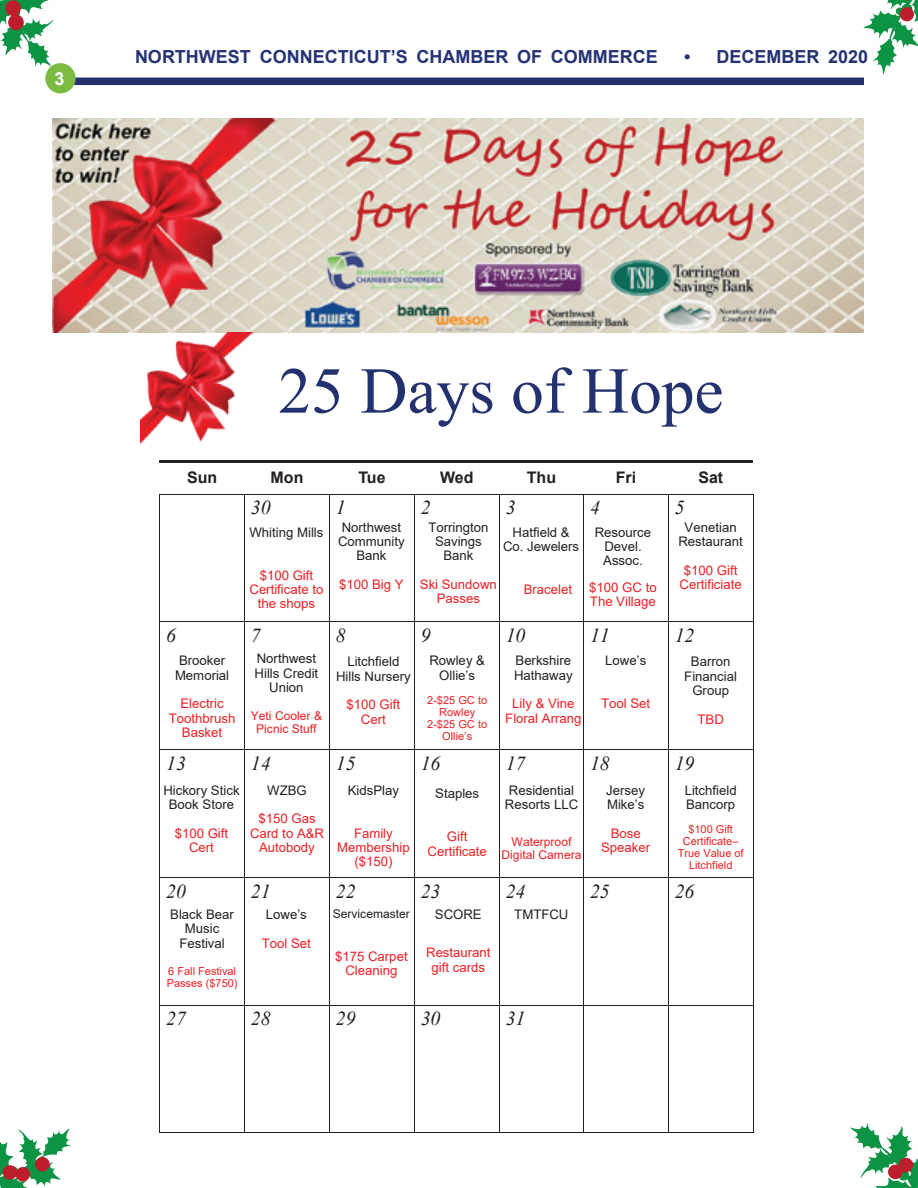
<style>
.page{position:relative;width:918px;height:1188px;background:#fff}
.page>*{position:absolute;margin:0;border:0;box-sizing:border-box;transform-origin:0 0}
.t1{font:65.4px "Times New Roman";color:#24316f}
.t2{font:italic 19.8px "Times New Roman";color:#231f20}
.t3{font:700 18px "Arial";color:#253374}
.t4{font:700 18px "Arial";color:#fff}
.t5{font:700 15.9px "Arial";color:#231f20}
.t6{font:13.2px/14.4px "Arial";color:#231f20;text-align:center}
.t7{font:13.2px/14.4px "Arial";color:#ee1f23;text-align:center}
.t8{font:12px/13px "Arial";color:#ee1f23;text-align:center}
.t9{font:12px "Arial";color:#231f20}
.t10{font:10.95px/12px "Arial";color:#ee1f23;text-align:center}
</style>
<div class="page">
<div style="left:66px;top:78px;width:798px;height:7px;background:#24316c"></div>
<div style="left:45px;top:63px;width:31px;height:30px;background:#7cbb42;border-radius:50%"></div>
<img style="left:53px;top:119px;width:811px;height:214px">
<hr style="left:160px;top:494px;width:1px;height:511px;background:#231f20">
<hr style="left:244px;top:495px;width:1px;height:510px;background:#231f20">
<hr style="left:329px;top:495px;width:1px;height:510px;background:#231f20">
<hr style="left:414px;top:495px;width:1px;height:510px;background:#231f20">
<hr style="left:499px;top:495px;width:1px;height:510px;background:#231f20">
<hr style="left:584px;top:495px;width:1px;height:510px;background:#231f20">
<hr style="left:668px;top:495px;width:1px;height:510px;background:#231f20">
<hr style="left:753px;top:494px;width:1px;height:511px;background:#231f20">
<hr style="left:160px;top:1005px;width:1px;height:128px;background:#231f20">
<hr style="left:244px;top:1006px;width:1px;height:127px;background:#231f20">
<hr style="left:329px;top:1006px;width:1px;height:127px;background:#231f20">
<hr style="left:414px;top:1006px;width:1px;height:127px;background:#231f20">
<hr style="left:499px;top:1006px;width:1px;height:127px;background:#231f20">
<hr style="left:584px;top:1006px;width:1px;height:127px;background:#231f20">
<hr style="left:668px;top:1006px;width:1px;height:127px;background:#231f20">
<hr style="left:753px;top:1005px;width:1px;height:128px;background:#231f20">
<hr style="left:160px;top:460px;width:593px;height:2px;background:#231f20">
<hr style="left:160px;top:494px;width:593px;height:1px;background:#231f20">
<hr style="left:160px;top:621px;width:593px;height:1px;background:#231f20">
<hr style="left:160px;top:749px;width:593px;height:1px;background:#231f20">
<hr style="left:160px;top:877px;width:593px;height:1px;background:#231f20">
<hr style="left:160px;top:1005px;width:593px;height:1px;background:#231f20">
<hr style="left:160px;top:1133px;width:593px;height:1px;background:#231f20">
<img style="left:141px;top:333px;width:113px;height:111px">
<svg style="left:864px;top:0;width:54px;height:74px"></svg>
<div style="left:900px;top:7px;width:14px;height:14px;background:#be1d2c;border-radius:50%"></div>
<svg style="left:0;top:0;width:54px;height:67px"></svg>
<div style="left:5px;top:0;width:16px;height:16px;background:#be1d2c;border-radius:50%"></div>
<div style="left:8px;top:15px;width:16px;height:15px;background:#be1d2c;border-radius:50%"></div>
<svg style="left:0;top:1129px;width:71px;height:59px"></svg>
<div style="left:3px;top:1165px;width:14px;height:15px;background:#be1d2c;border-radius:50%"></div>
<div style="left:16px;top:1167px;width:14px;height:15px;background:#be1d2c;border-radius:50%"></div>
<div style="left:35px;top:1157px;width:15px;height:14px;background:#be1d2c;border-radius:50%"></div>
<svg style="left:850px;top:1123px;width:68px;height:65px"></svg>
<div style="left:899px;top:1158px;width:14px;height:14px;background:#be1d2c;border-radius:50%"></div>
<div style="left:888px;top:1165px;width:15px;height:14px;background:#be1d2c;border-radius:50%"></div>
<h3 class="t4" style="left:55px;top:67px;width:12px">3</h3>
<h3 class="t3" style="left:135px;top:45px;width:524px">NORTHWEST CONNECTICUT’S CHAMBER OF COMMERCE</h3>
<h3 class="t3" style="left:684px;top:45px;width:186px">• DECEMBER 2020</h3>
<h1 class="t1" style="left:278px;top:345px;width:447px">25 Days of Hope</h1>
<p class="t5" style="left:187px;top:467px;width:32px">Sun</p>
<p class="t5" style="left:271px;top:467px;width:34px">Mon</p>
<p class="t5" style="left:358px;top:467px;width:29px">Tue</p>
<p class="t5" style="left:440px;top:467px;width:35px">Wed</p>
<p class="t5" style="left:527px;top:467px;width:31px">Thu</p>
<p class="t5" style="left:616px;top:467px;width:22px">Fri</p>
<p class="t5" style="left:698px;top:467px;width:26px">Sat</p>
<h2 class="t2" style="left:251px;top:494px;width:21px">30</h2>
<h2 class="t2" style="left:336px;top:494px;width:11px">1</h2>
<h2 class="t2" style="left:421px;top:494px;width:11px">2</h2>
<h2 class="t2" style="left:506px;top:494px;width:11px">3</h2>
<h2 class="t2" style="left:590px;top:494px;width:11px">4</h2>
<h2 class="t2" style="left:675px;top:494px;width:11px">5</h2>
<p class="t6" style="left:249px;top:525px;width:75px">Whiting Mills</p>
<p class="t7" style="left:249px;top:568px;width:76px">$100 Gift<br>Certificate to the shops</p>
<p class="t6" style="left:338px;top:520px;width:68px">Northwest<br>Community<br>Bank</p>
<p class="t7" style="left:339px;top:577px;width:66px">$100 Big Y</p>
<p class="t6" style="left:428px;top:520px;width:62px">Torrington<br>Savings<br>Bank</p>
<p class="t7" style="left:420px;top:577px;width:78px">Ski Sundown<br>Passes</p>
<p class="t6" style="left:503px;top:525px;width:78px">Hatfield &amp;<br>Co. Jewelers</p>
<p class="t7" style="left:524px;top:582px;width:50px">Bracelet</p>
<p class="t6" style="left:595px;top:525px;width:58px">Resource<br>Devel.<br>Assoc.</p>
<p class="t7" style="left:589px;top:580px;width:69px;text-align:left">$100 GC to<br>The Village</p>
<p class="t6" style="left:678px;top:520px;width:66px">Venetian<br>Restaurant</p>
<p class="t7" style="left:680px;top:563px;width:64px">$100 Gift<br>Certificiate</p>
<h2 class="t2" style="left:166px;top:621px;width:11px">6</h2>
<h2 class="t2" style="left:251px;top:621px;width:11px">7</h2>
<h2 class="t2" style="left:336px;top:621px;width:11px">8</h2>
<h2 class="t2" style="left:421px;top:621px;width:11px">9</h2>
<h2 class="t2" style="left:506px;top:621px;width:21px">10</h2>
<h2 class="t2" style="left:590px;top:621px;width:21px">11</h2>
<h2 class="t2" style="left:675px;top:621px;width:21px">12</h2>
<p class="t6" style="left:175px;top:653px;width:56px">Brooker<br>Memorial</p>
<p class="t7" style="left:169px;top:696px;width:68px">Electric<br>Toothbrush<br>Basket</p>
<p class="t6" style="left:255px;top:651px;width:65px">Northwest<br>Hills Credit<br>Union</p>
<p class="t8" style="left:251px;top:709px;width:73px">Yeti Cooler &amp;<br>Picnic Stuff</p>
<p class="t6" style="left:336px;top:655px;width:76px">Litchfield<br>Hills Nursery</p>
<p class="t7" style="left:347px;top:698px;width:55px">$100 Gift<br>Cert</p>
<p class="t6" style="left:429px;top:653px;width:57px">Rowley &amp;<br>Ollie’s</p>
<p class="t10" style="left:427px;top:694px;width:61px">2-$25 GC to<br>Rowley<br>2-$25 GC to<br>Ollie’s</p>
<p class="t6" style="left:514px;top:653px;width:60px;text-align:left">Berkshire<br>Hathaway</p>
<p class="t7" style="left:505px;top:696px;width:78px">Lily &amp; Vine<br>Floral Arrang</p>
<p class="t6" style="left:605px;top:653px;width:43px">Lowe’s</p>
<p class="t7" style="left:601px;top:696px;width:51px">Tool Set</p>
<p class="t6" style="left:684px;top:654px;width:54px">Barron<br>Financial<br>Group</p>
<p class="t7" style="left:698px;top:712px;width:28px">TBD</p>
<h2 class="t2" style="left:166px;top:749px;width:21px">13</h2>
<h2 class="t2" style="left:251px;top:749px;width:21px">14</h2>
<h2 class="t2" style="left:336px;top:749px;width:21px">15</h2>
<h2 class="t2" style="left:421px;top:749px;width:21px">16</h2>
<h2 class="t2" style="left:506px;top:749px;width:21px">17</h2>
<h2 class="t2" style="left:590px;top:749px;width:21px">18</h2>
<h2 class="t2" style="left:675px;top:749px;width:21px">19</h2>
<p class="t6" style="left:163px;top:783px;width:78px">Hickory Stick<br>Book Store</p>
<p class="t7" style="left:175px;top:826px;width:55px">$100 Gift<br>Cert</p>
<p class="t6" style="left:267px;top:783px;width:41px">WZBG</p>
<p class="t7" style="left:250px;top:811px;width:76px">$150 Gas<br>Card to A&amp;R<br>Autobody</p>
<p class="t6" style="left:348px;top:783px;width:53px">KidsPlay</p>
<p class="t7" style="left:337px;top:826px;width:74px">Family<br>Membership ($150)</p>
<p class="t6" style="left:435px;top:786px;width:45px">Staples</p>
<p class="t7" style="left:428px;top:829px;width:61px">Gift<br>Certificate</p>
<p class="t6" style="left:505px;top:783px;width:75px">Residential<br>Resorts LLC</p>
<p class="t8" style="left:502px;top:835px;width:81px">Waterproof<br>Digital Camera</p>
<p class="t6" style="left:606px;top:783px;width:40px;text-align:left">Jersey<br>Mike’s</p>
<p class="t7" style="left:601px;top:826px;width:51px">Bose<br>Speaker</p>
<p class="t6" style="left:685px;top:783px;width:53px;text-align:left">Litchfield<br>Bancorp</p>
<p class="t10" style="left:678px;top:823px;width:68px">$100 Gift<br>Certificate–<br>True Value of<br>Litchfield</p>
<h2 class="t2" style="left:166px;top:877px;width:21px">20</h2>
<h2 class="t2" style="left:251px;top:877px;width:21px">21</h2>
<h2 class="t2" style="left:336px;top:877px;width:21px">22</h2>
<h2 class="t2" style="left:421px;top:877px;width:21px">23</h2>
<h2 class="t2" style="left:506px;top:877px;width:21px">24</h2>
<h2 class="t2" style="left:590px;top:877px;width:21px">25</h2>
<h2 class="t2" style="left:675px;top:877px;width:21px">26</h2>
<p class="t6" style="left:170px;top:907px;width:65px">Black Bear<br>Music<br>Festival</p>
<p class="t10" style="left:167px;top:965px;width:72px;text-align:left">6 Fall Festival<br>Passes ($750)</p>
<p class="t6" style="left:266px;top:907px;width:43px">Lowe’s</p>
<p class="t7" style="left:262px;top:936px;width:51px">Tool Set</p>
<p class="t9" style="left:333px;top:906px;width:79px">Servicemaster</p>
<p class="t7" style="left:335px;top:949px;width:74px">$175 Carpet<br>Cleaning</p>
<p class="t6" style="left:435px;top:907px;width:48px">SCORE</p>
<p class="t7" style="left:426px;top:945px;width:66px">Restaurant gift cards</p>
<p class="t6" style="left:514px;top:907px;width:56px">TMTFCU</p>
<h2 class="t2" style="left:166px;top:1005px;width:21px">27</h2>
<h2 class="t2" style="left:251px;top:1005px;width:21px">28</h2>
<h2 class="t2" style="left:336px;top:1005px;width:21px">29</h2>
<h2 class="t2" style="left:421px;top:1005px;width:21px">30</h2>
<h2 class="t2" style="left:506px;top:1005px;width:21px">31</h2>
</div>
